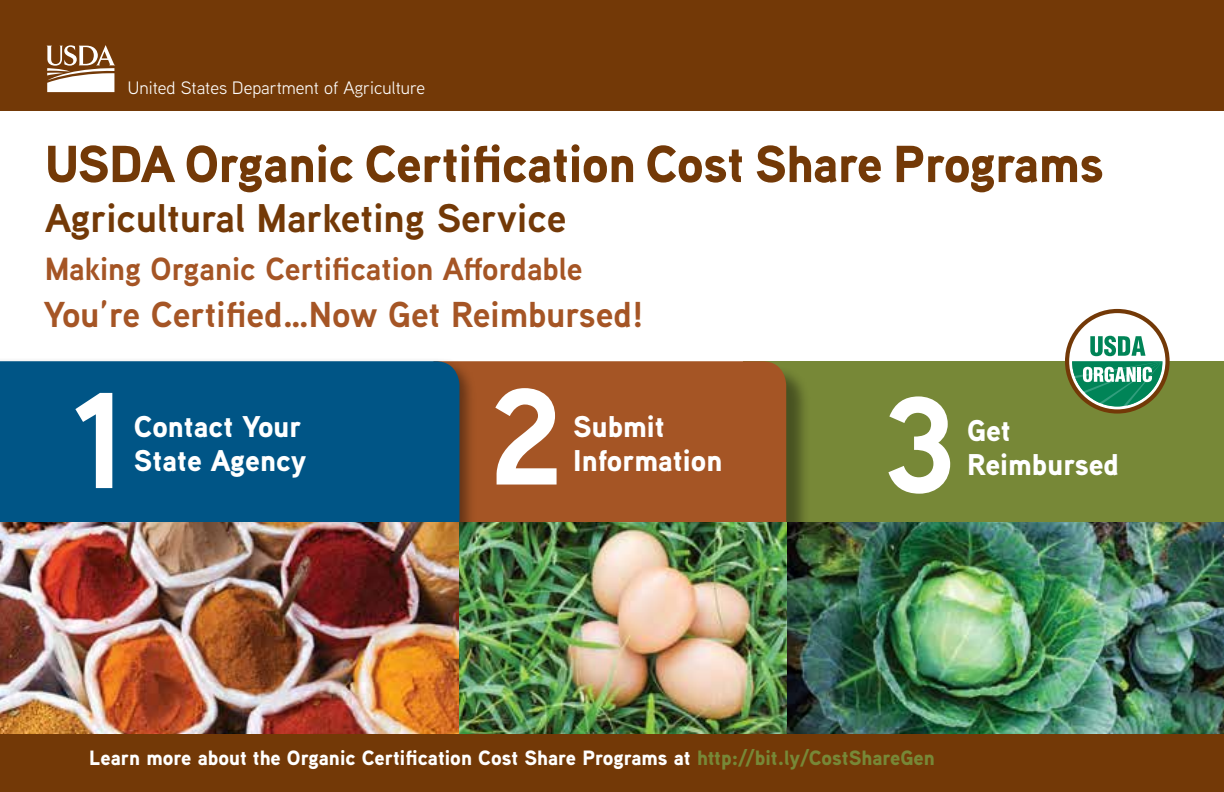
<style>
.page{position:relative;width:1224px;height:792px;background:#fff}
.page>*{position:absolute;margin:0;border:0;box-sizing:border-box;transform-origin:0 0}
.t1{font:700 136.4px "Aaux Next";color:#fff}
.t2{font:900 52px "Aaux Next";letter-spacing:-.01em;color:#733907}
.t3{font:700 40px "Aaux Next";color:#733907}
.t4{font:700 36px "Aaux Next";color:#a55525}
.t5{font:700 32px "Aaux Next";color:#a55525}
.t6{font:900 30px/34px "Aaux Next";color:#fff}
.t7{font:900 20.6px "Aaux Next";color:#fff}
.t8{font:18px "Aaux Next";color:#fff}
.s1{color:#778837}
</style>
<div class="page">
<div style="left:0;top:0;width:1224px;height:111px;background:#733907"></div>
<svg style="left:47px;top:45px;width:68px;height:47px"></svg>
<div style="left:743px;top:361px;width:481px;height:281px;background:#778837"></div>
<div style="left:437px;top:364px;width:374px;height:303px;background:#000;opacity:.4"></div>
<div style="left:477px;top:361px;width:309px;height:162px;background:#a55525"></div>
<div style="left:0;top:357px;width:477px;height:301px;background:#000;opacity:.4"></div>
<div style="left:0;top:361px;width:459px;height:162px;background:#005586"></div>
<img style="left:786px;top:523px;width:438px;height:211px">
<img style="left:0;top:523px;width:459px;height:211px">
<img style="left:459px;top:523px;width:327px;height:211px">
<div style="left:0;top:734px;width:1224px;height:58px;background:#733907"></div>
<svg style="left:1067px;top:311px;width:101px;height:100px"></svg>
<div style="left:1065px;top:309px;width:105px;height:105px;border:4px solid #733907;border-radius:50%"></div>
<svg style="left:1072px;top:336px;width:91px;height:70px"></svg>
<p class="t8" style="left:128px;top:76px;width:299px">United States Department of Agriculture</p>
<h2 class="t2" style="left:45px;top:127px;width:1060px">USDA Organic Certification Cost Share Programs</h2>
<h3 class="t3" style="left:45px;top:190px;width:523px">Agricultural Marketing Service</h3>
<h3 class="t5" style="left:45px;top:246px;width:539px">Making Organic Certification Affordable</h3>
<h3 class="t4" style="left:44px;top:289px;width:602px">You’re Certified…Now Get Reimbursed!</h3>
<h1 class="t1" style="left:72px;top:344px;width:56px">1</h1>
<h1 class="t1" style="left:488px;top:341px;width:77px">2</h1>
<h1 class="t1" style="left:883px;top:349px;width:76px">3</h1>
<h3 class="t6" style="left:134px;top:409px;width:174px">Contact Your<br>State Agency</h3>
<h3 class="t6" style="left:573px;top:409px;width:151px">Submit<br>Information</h3>
<h3 class="t6" style="left:967px;top:413px;width:154px">Get<br>Reimbursed</h3>
<p class="t7" style="left:89px;top:744px;width:847px">Learn more about the Organic Certification Cost Share Programs at <span class="s1">http://bit.ly/CostShareGen</span></p>
</div>
